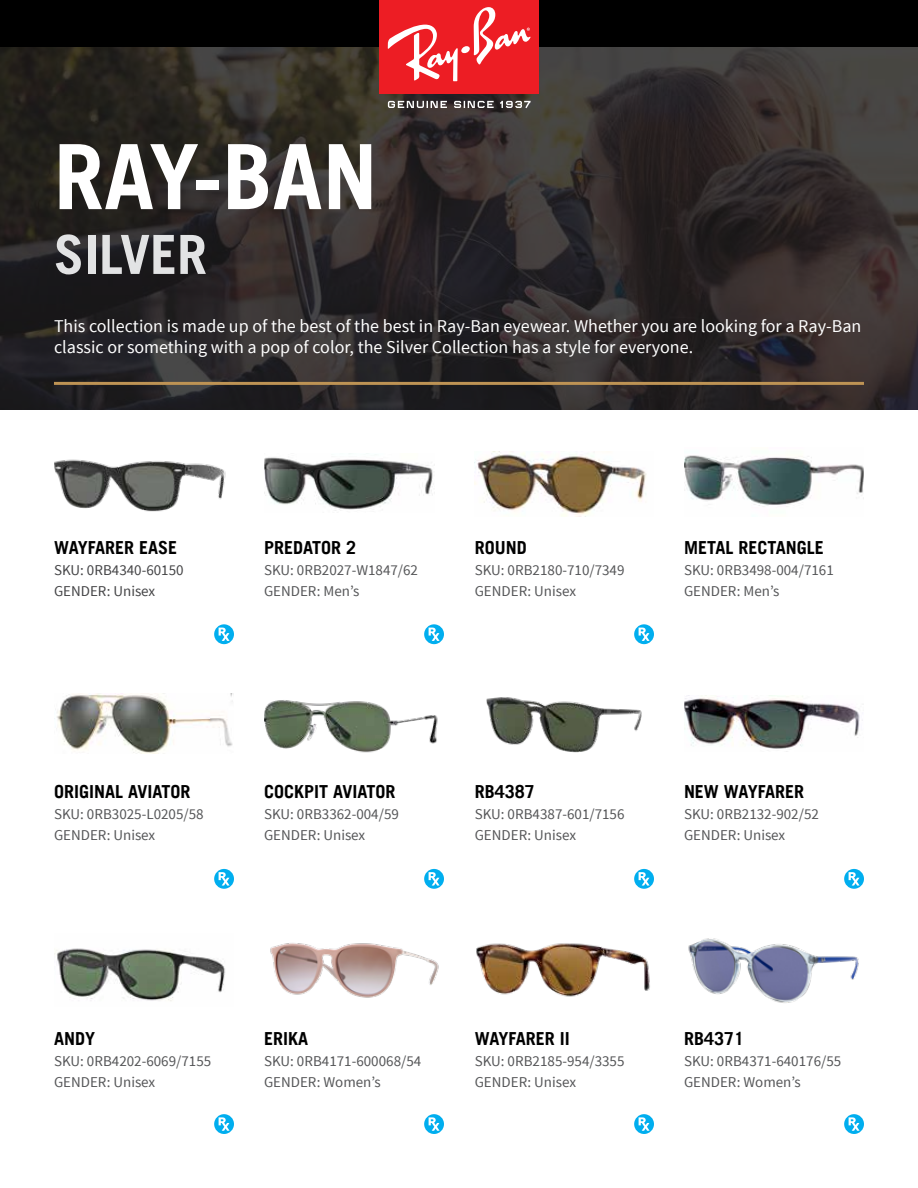
<style>
.page{position:relative;width:918px;height:1188px;background:#fff}
.page>*{position:absolute;margin:0;border:0;box-sizing:border-box;transform-origin:0 0}
.t1{font:700 90px "Trade Gothic LT";color:#fff}
.t2{font:700 54px "Trade Gothic LT";color:#e2e3e4}
.t3{font:18px/21.6px "Source Sans Pro";color:#fff}
.t4{font:700 18px "Trade Gothic LT";color:#000}
.t5{font:15px/21px "Source Sans Pro";color:#555658}
.t6{font:15px/21px "Source Sans Pro";color:#444446}
</style>
<div class="page">
<img style="left:0;top:47px;width:918px;height:363px">
<div style="left:0;top:0;width:918px;height:47px;background:#000"></div>
<img style="left:486px;top:697px;width:156px;height:56px">
<img style="left:270px;top:943px;width:169px;height:55px">
<img style="left:54px;top:459px;width:172px;height:53px">
<img style="left:264px;top:453px;width:169px;height:58px">
<img style="left:684px;top:455px;width:180px;height:52px">
<img style="left:54px;top:694px;width:179px;height:59px">
<img style="left:264px;top:700px;width:174px;height:53px">
<img style="left:684px;top:695px;width:179px;height:57px">
<img style="left:476px;top:943px;width:174px;height:54px">
<img style="left:688px;top:938px;width:171px;height:65px">
<hr style="left:54px;top:382px;width:810px;height:3px;background:#be9354">
<img style="left:474px;top:453px;width:173px;height:63px">
<img style="left:54px;top:948px;width:171px;height:53px">
<div style="left:379px;top:0;width:160px;height:94px;background:#ed1d24"></div>
<div style="left:461px;top:46px;width:9px;height:7px;background:#fff;border-radius:3px"></div>
<svg style="left:474px;top:7px;width:57px;height:58px"></svg>
<svg style="left:388px;top:25px;width:70px;height:56px"></svg>
<svg style="left:388px;top:101px;width:59px;height:7px"></svg>
<svg style="left:454px;top:101px;width:40px;height:7px"></svg>
<svg style="left:500px;top:101px;width:31px;height:7px"></svg>
<svg style="left:214px;top:624px;width:20px;height:20px"></svg>
<svg style="left:219px;top:628px;width:11px;height:13px"></svg>
<svg style="left:214px;top:869px;width:20px;height:20px"></svg>
<svg style="left:219px;top:872px;width:11px;height:14px"></svg>
<svg style="left:214px;top:1114px;width:20px;height:20px"></svg>
<svg style="left:219px;top:1117px;width:11px;height:14px"></svg>
<svg style="left:634px;top:624px;width:20px;height:20px"></svg>
<svg style="left:639px;top:628px;width:11px;height:13px"></svg>
<svg style="left:634px;top:869px;width:20px;height:20px"></svg>
<svg style="left:639px;top:872px;width:11px;height:14px"></svg>
<svg style="left:634px;top:1114px;width:20px;height:20px"></svg>
<svg style="left:639px;top:1117px;width:11px;height:14px"></svg>
<svg style="left:844px;top:869px;width:20px;height:20px"></svg>
<svg style="left:849px;top:872px;width:11px;height:14px"></svg>
<svg style="left:844px;top:1114px;width:20px;height:20px"></svg>
<svg style="left:849px;top:1117px;width:11px;height:14px"></svg>
<svg style="left:424px;top:624px;width:20px;height:20px"></svg>
<svg style="left:429px;top:628px;width:11px;height:13px"></svg>
<svg style="left:424px;top:869px;width:20px;height:20px"></svg>
<svg style="left:429px;top:872px;width:11px;height:14px"></svg>
<svg style="left:424px;top:1114px;width:20px;height:20px"></svg>
<svg style="left:429px;top:1117px;width:11px;height:14px"></svg>
<h1 class="t1" style="left:54px;top:122px;width:325px">RAY-BAN</h1>
<h2 class="t2" style="left:54px;top:221px;width:155px">SILVER</h2>
<p class="t3" style="left:54px;top:315px;width:809px">This collection is made up of the best of the best in Ray-Ban eyewear. Whether you are looking for a Ray-Ban classic or something with a pop of color, the Silver Collection has a style for everyone.</p>
<p class="t4" style="left:54px;top:537px;width:125px">WAYFARER EASE</p>
<p class="t6" style="left:54px;top:560px;width:131px">SKU: 0RB4340-60150<br>GENDER: Unisex</p>
<p class="t4" style="left:264px;top:537px;width:94px">PREDATOR 2</p>
<p class="t5" style="left:264px;top:560px;width:156px">SKU: 0RB2027-W1847/62<br>GENDER: Men’s</p>
<p class="t4" style="left:475px;top:537px;width:54px">ROUND</p>
<p class="t5" style="left:475px;top:560px;width:151px">SKU: 0RB2180-710/7349<br>GENDER: Unisex</p>
<p class="t4" style="left:684px;top:537px;width:141px">METAL RECTANGLE</p>
<p class="t5" style="left:684px;top:560px;width:151px">SKU: 0RB3498-004/7161<br>GENDER: Men’s</p>
<p class="t4" style="left:54px;top:780px;width:138px">ORIGINAL AVIATOR</p>
<p class="t5" style="left:54px;top:804px;width:151px">SKU: 0RB3025-L0205/58<br>GENDER: Unisex</p>
<p class="t4" style="left:264px;top:780px;width:133px">COCKPIT AVIATOR</p>
<p class="t5" style="left:264px;top:804px;width:136px">SKU: 0RB3362-004/59<br>GENDER: Unisex</p>
<p class="t4" style="left:475px;top:780px;width:62px">RB4387</p>
<p class="t5" style="left:475px;top:804px;width:151px">SKU: 0RB4387-601/7156<br>GENDER: Unisex</p>
<p class="t4" style="left:684px;top:780px;width:122px">NEW WAYFARER</p>
<p class="t5" style="left:684px;top:804px;width:136px">SKU: 0RB2132-902/52<br>GENDER: Unisex</p>
<p class="t4" style="left:54px;top:1028px;width:43px">ANDY</p>
<p class="t5" style="left:54px;top:1051px;width:159px">SKU: 0RB4202-6069/7155<br>GENDER: Unisex</p>
<p class="t4" style="left:264px;top:1028px;width:46px">ERIKA</p>
<p class="t5" style="left:264px;top:1051px;width:159px">SKU: 0RB4171-600068/54<br>GENDER: Women’s</p>
<p class="t4" style="left:475px;top:1028px;width:97px">WAYFARER II</p>
<p class="t5" style="left:475px;top:1051px;width:151px">SKU: 0RB2185-954/3355<br>GENDER: Unisex</p>
<p class="t4" style="left:684px;top:1028px;width:62px">RB4371</p>
<p class="t5" style="left:684px;top:1051px;width:159px">SKU: 0RB4371-640176/55<br>GENDER: Women’s</p>
</div>
